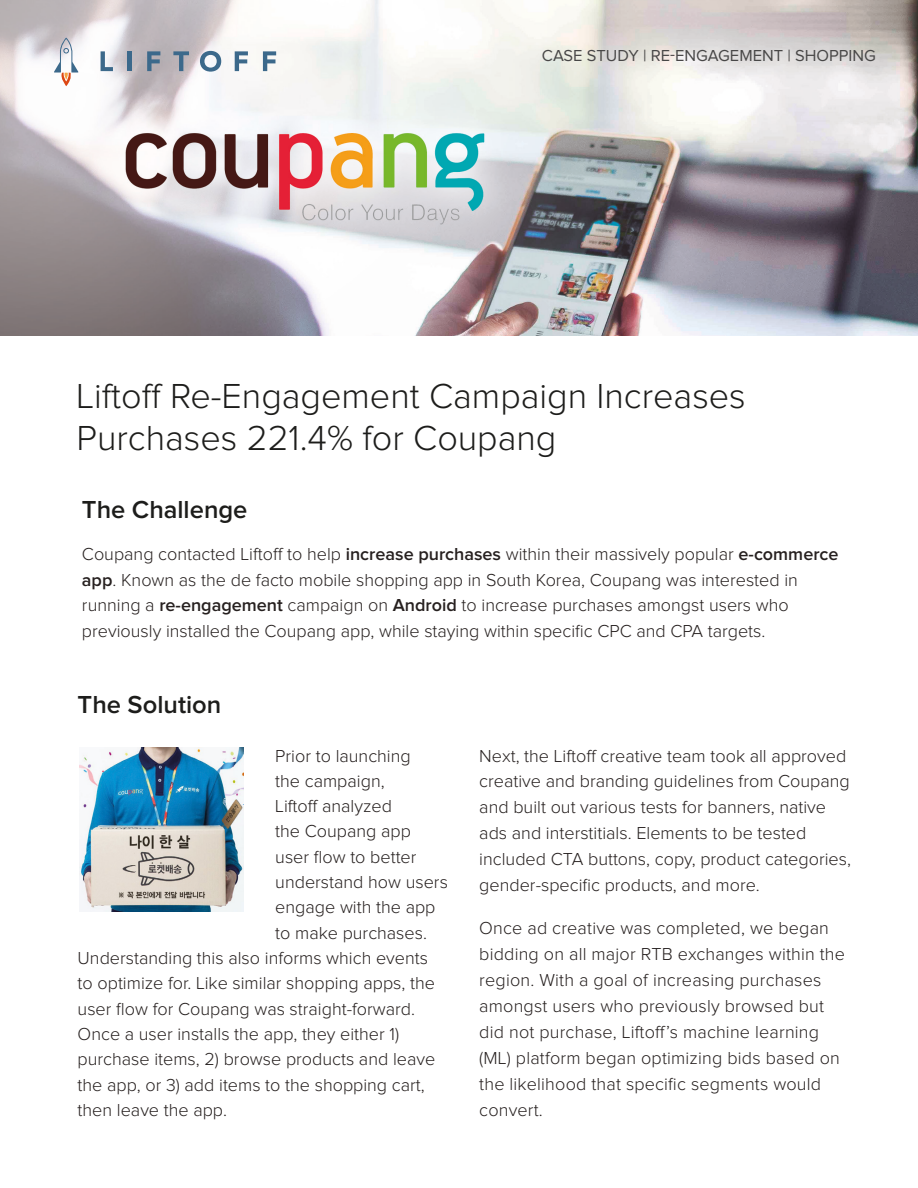
<style>
.page{position:relative;width:918px;height:1188px;background:#fff}
.page>*{position:absolute;margin:0;border:0;box-sizing:border-box;transform-origin:0 0}
.t1{font:300 36px/42px "Proxima Nova";color:#1d1d1b}
.t2{font:600 25.5px "Proxima Nova";color:#1d1d1b}
.t3{font:300 18px/26px "Proxima Nova";color:#26201f}
.t4{font:16.5px "Proxima Nova";color:#484747}
.s1{font-weight:600}
</style>
<div class="page">
<img style="left:0;top:0;width:918px;height:335px">
<svg style="left:101px;top:51px;width:12px;height:20px"></svg>
<hr style="left:127px;top:51px;width:4px;height:20px;background:#3c698b">
<svg style="left:147px;top:51px;width:13px;height:20px"></svg>
<svg style="left:173px;top:51px;width:16px;height:20px"></svg>
<svg style="left:200px;top:51px;width:21px;height:21px"></svg>
<svg style="left:235px;top:51px;width:13px;height:20px"></svg>
<svg style="left:263px;top:51px;width:13px;height:20px"></svg>
<svg style="left:54px;top:38px;width:24px;height:48px"></svg>
<img style="left:79px;top:747px;width:164px;height:164px">
<p class="t4" style="left:542px;top:48px;width:336px">CASE STUDY | RE-ENGAGEMENT | SHOPPING</p>
<p class="t1" style="left:77px;top:377px;width:671px">Liftoff Re-Engagement Campaign Increases<br>Purchases 221.4% for Coupang</p>
<p class="t2" style="left:82px;top:498px;width:167px">The Challenge</p>
<p class="t3" style="left:82px;top:542px;width:758px;line-height:25.5px">Coupang contacted Liftoff to help <span class="s1">increase purchases</span> within their massively popular <span class="s1">e-commerce app</span>. Known as the de facto mobile shopping app in South Korea, Coupang was interested in running a <span class="s1">re-engagement</span> campaign on <span class="s1">Android</span> to increase purchases amongst users who previously installed the Coupang app, while staying within specific CPC and CPA targets.</p>
<p class="t2" style="left:78px;top:693px;width:145px">The Solution</p>
<p class="t3" style="left:275px;top:743px;width:137px">Prior to launching</p>
<p class="t3" style="left:275px;top:769px;width:111px">the campaign,</p>
<p class="t3" style="left:275px;top:794px;width:118px">Liftoff analyzed</p>
<p class="t3" style="left:275px;top:819px;width:137px">the Coupang app</p>
<p class="t3" style="left:275px;top:845px;width:143px">user flow to better</p>
<p class="t3" style="left:275px;top:870px;width:174px">understand how users</p>
<p class="t3" style="left:275px;top:895px;width:162px">engage with the app</p>
<p class="t3" style="left:275px;top:921px;width:153px">to make purchases.</p>
<p class="t3" style="left:78px;top:946px;width:352px">Understanding this also informs which events</p>
<p class="t3" style="left:78px;top:971px;width:359px">to optimize for. Like similar shopping apps, the</p>
<p class="t3" style="left:78px;top:996px;width:339px">user flow for Coupang was straight-forward.</p>
<p class="t3" style="left:78px;top:1022px;width:323px">Once a user installs the app, they either 1)</p>
<p class="t3" style="left:78px;top:1047px;width:359px">purchase items, 2) browse products and leave</p>
<p class="t3" style="left:78px;top:1072px;width:349px">the app, or 3) add items to the shopping cart,</p>
<p class="t3" style="left:78px;top:1098px;width:151px">then leave the app.</p>
<p class="t3" style="left:479px;top:743px;width:373px">Next, the Liftoff creative team took all approved creative and branding guidelines from Coupang and built out various tests for banners, native ads and interstitials. Elements to be tested included CTA buttons, copy, product categories, gender-specific products, and more.</p>
<p class="t3" style="left:479px;top:916px;width:367px">Once ad creative was completed, we began bidding on all major RTB exchanges within the region. With a goal of increasing purchases amongst users who previously browsed but did not purchase, Liftoff’s machine learning (ML) platform began optimizing bids based on the likelihood that specific segments would convert.</p>
</div>
